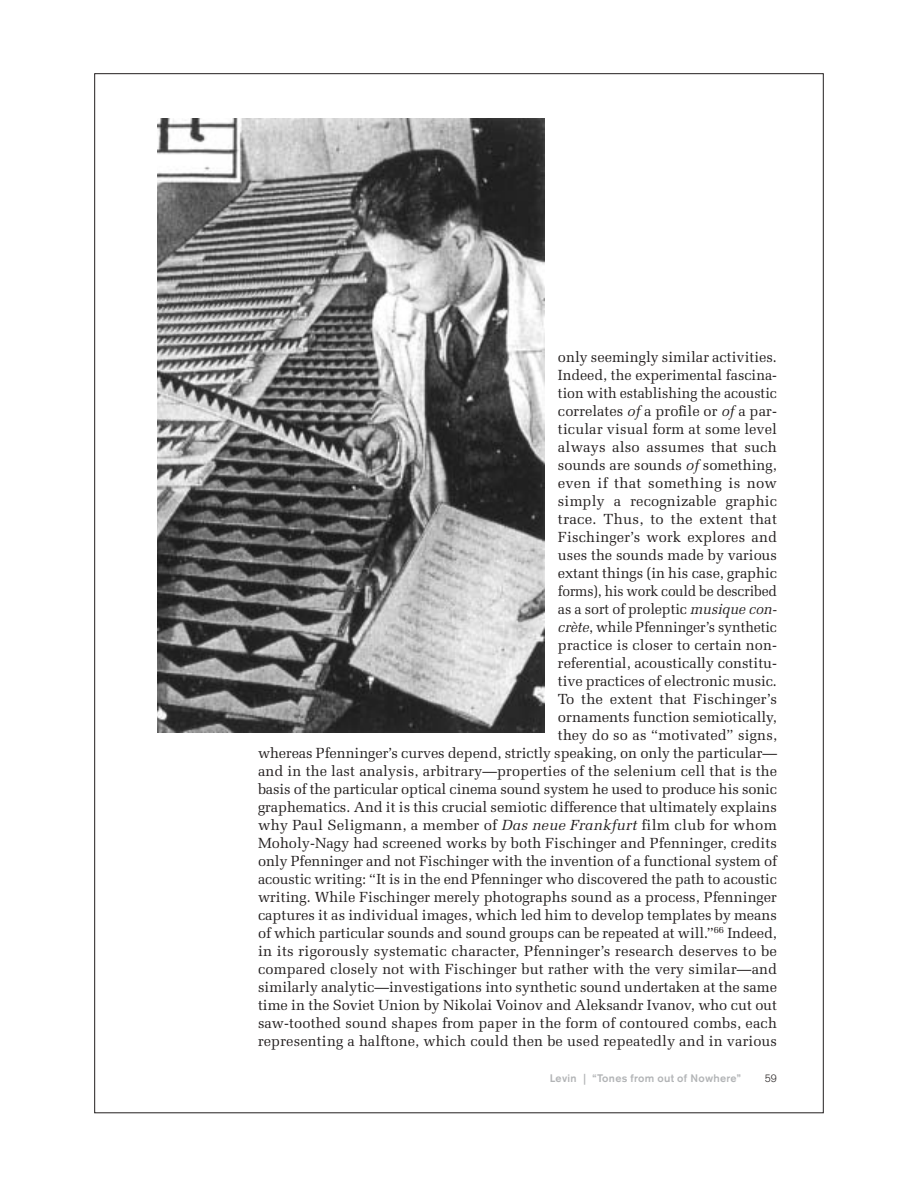
<style>
.page{position:relative;width:918px;height:1188px;background:#fff}
.page>*{position:absolute;margin:0;border:0;box-sizing:border-box;transform-origin:0 0}
.t1{font:14.7px/18px "Melior";color:#231f1f;text-align:right}
.t2{font:500 10.8px "Akzidenz Grotesk BE";letter-spacing:.03em;color:#b2b4b6}
.t3{font:300 10.5px "Akzidenz Grotesk BE";color:#231f1f}
.s1{font-style:italic}
</style>
<div class="page">
<img style="left:158px;top:118px;width:386px;height:614px">
<p class="t1" style="left:258px;top:349px;width:521px">only seemingly similar activities.<br>Indeed, the experimental fascina-<br>tion with establishing the acoustic<br>correlates <span class="s1">of</span> a profile or <span class="s1">of</span> a par-<br>ticular visual form at some level<br>always also assumes that such<br>sounds are sounds <span class="s1">of</span> something,<br>even if that something is now<br>simply a recognizable graphic<br>trace. Thus, to the extent that<br>Fischinger’s work explores and<br>uses the sounds made by various<br>extant things (in his case, graphic<br>forms), his work could be described<br>as a sort of proleptic <span class="s1">musique con-<br>crète</span>, while Pfenninger’s synthetic<br>practice is closer to certain non-<br>referential, acoustically constitu-<br>tive practices of electronic music.<br>To the extent that Fischinger’s<br>ornaments function semiotically,<br>they do so as “motivated” signs,<br>whereas Pfenninger’s curves depend, strictly speaking, on only the particular— and in the last analysis, arbitrary—properties of the selenium cell that is the basis of the particular optical cinema sound system he used to produce his sonic graphematics. And it is this crucial semiotic difference that ultimately explains why Paul Seligmann, a member of <span class="s1">Das neue Frankfurt</span> film club for whom Moholy-Nagy had screened works by both Fischinger and Pfenninger, credits only Pfenninger and not Fischinger with the invention of a functional system of acoustic writing: “It is in the end Pfenninger who discovered the path to acoustic writing. While Fischinger merely photographs sound as a process, Pfenninger captures it as individual images, which led him to develop templates by means of which particular sounds and sound groups can be repeated at will.”<sup>66</sup> Indeed, in its rigorously systematic character, Pfenninger’s research deserves to be compared closely not with Fischinger but rather with the very similar—and similarly analytic—investigations into synthetic sound undertaken at the same time in the Soviet Union by Nikolai Voinov and Aleksandr Ivanov, who cut out saw-toothed sound shapes from paper in the form of contoured combs, each representing a halftone, which could then be used repeatedly and in various</p>
<p class="t2" style="left:550px;top:1074px;width:193px">Levin | “Tones from out of Nowhere”</p>
<p class="t3" style="left:765px;top:1074px;width:14px">59</p>
</div>
